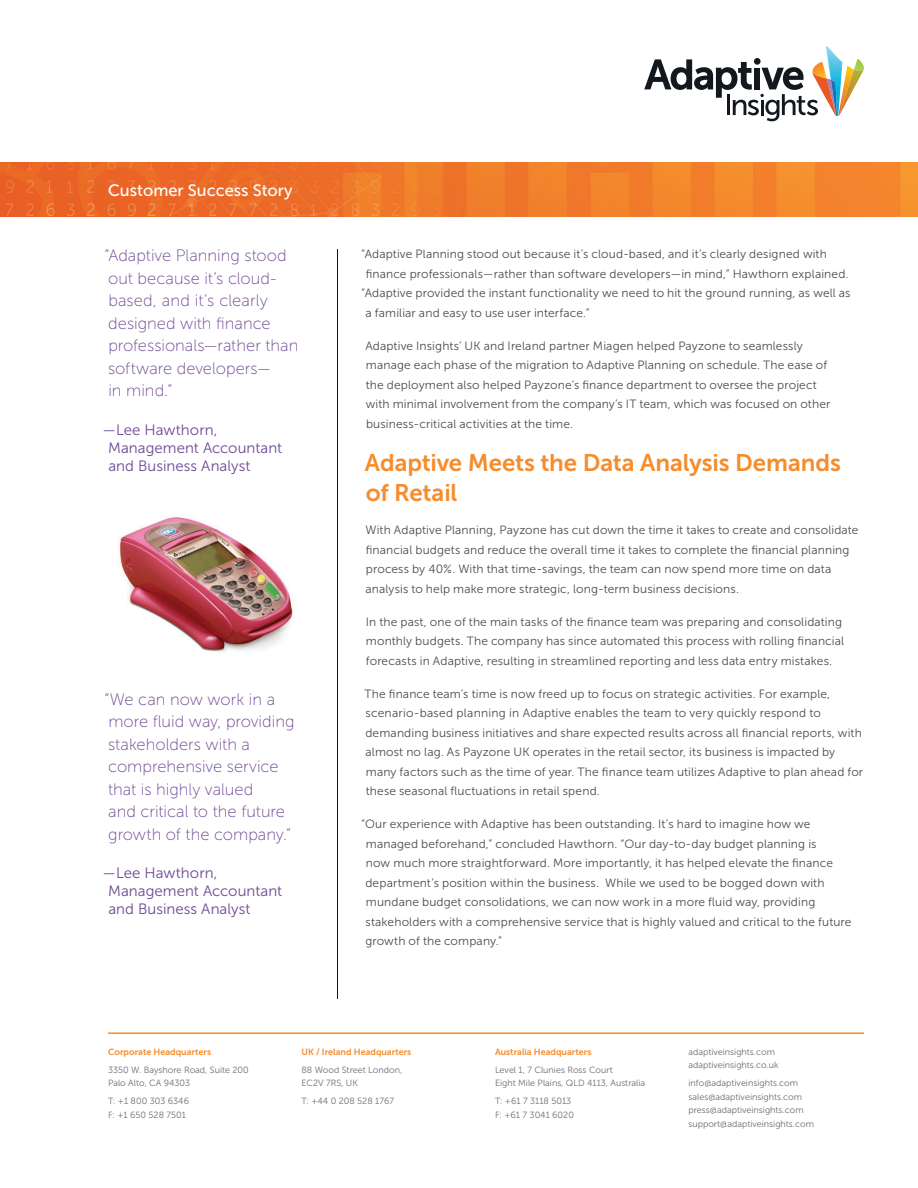
<style>
.page{position:relative;width:918px;height:1188px;background:#fff}
.page>*{position:absolute;margin:0;border:0;box-sizing:border-box;transform-origin:0 0}
.t1{font:24px/30px "Museo Sans 700";letter-spacing:-.005em;color:#f68c2c}
.t2{font:16.5px/22.5px "Museo Sans 100";color:#6f4795}
.t3{font:16.5px "Museo Sans 500";color:#fff}
.t4{font:15px/18px "Museo Sans 300";letter-spacing:.005em;color:#6f4795}
.t5{font:12px/19.5px "Museo Sans 300";letter-spacing:.01em;color:#4b4c4d}
.t6{font:9px/13.5px "Museo Sans 300";color:#6c6b71}
.t7{font:9px "Museo Sans 700";color:#f68c2c}
</style>
<div class="page">
<img style="left:0;top:162px;width:918px;height:55px">
<hr style="left:108px;top:1032px;width:756px;height:2px;background:#f68c2c">
<svg style="left:644px;top:46px;width:220px;height:75px"></svg>
<hr style="left:337px;top:249px;width:1px;height:750px;background:#0e171f">
<img style="left:119px;top:517px;width:174px;height:135px">
<h2 class="t3" style="left:108px;top:181px;width:186px">Customer Success Story</h2>
<h2 class="t2" style="left:104px;top:245px;width:196px">“Adaptive Planning stood out because it’s cloud&shy;based, and it’s clearly designed with finance professionals—rather than software developers—<br>in mind.”</h2>
<p class="t4" style="left:108px;top:421px;width:175px;text-indent:-6px">—Lee Hawthorn,<br>Management Accountant and Business Analyst</p>
<h2 class="t2" style="left:104px;top:688px;width:192px">“We can now work in a more fluid way, providing stakeholders with a comprehensive service that is highly valued<br>and critical to the future growth of the company.”</h2>
<p class="t4" style="left:108px;top:864px;width:175px;text-indent:-6px">—Lee Hawthorn,<br>Management Accountant and Business Analyst</p>
<p class="t5" style="left:361px;top:244px;width:467px">“Adaptive Planning stood out because it’s cloud-based, and it’s clearly designed with</p>
<p class="t5" style="left:366px;top:264px;width:484px">finance professionals—rather than software developers—in mind,” Hawthorn explained.</p>
<p class="t5" style="left:361px;top:283px;width:491px">“Adaptive provided the instant functionality we need to hit the ground running, as well as</p>
<p class="t5" style="left:366px;top:303px;width:226px">a familiar and easy to use user interface.”</p>
<p class="t5" style="left:365px;top:336px;width:467px">Adaptive Insights’ UK and Ireland partner Miagen helped Payzone to seamlessly manage each phase of the migration to Adaptive Planning on schedule. The ease of the deployment also helped Payzone’s finance department to oversee the project with minimal involvement from the company’s IT team, which was focused on other business-critical activities at the time.</p>
<h1 class="t1" style="left:365px;top:448px;width:477px">Adaptive Meets the Data Analysis Demands of Retail</h1>
<p class="t5" style="left:366px;top:520px;width:494px">With Adaptive Planning, Payzone has cut down the time it takes to create and consolidate financial budgets and reduce the overall time it takes to complete the financial planning process by 40%. With that time-savings, the team can now spend more time on data analysis to help make more strategic, long-term business decisions.</p>
<p class="t5" style="left:366px;top:612px;width:480px">In the past, one of the main tasks of the finance team was preparing and consolidating monthly budgets. The company has since automated this process with rolling financial forecasts in Adaptive, resulting in streamlined reporting and less data entry mistakes.</p>
<p class="t5" style="left:365px;top:684px;width:500px">The finance team’s time is now freed up to focus on strategic activities. For example, scenario-based planning in Adaptive enables the team to very quickly respond to demanding business initiatives and share expected results across all financial reports, with almost no lag. As Payzone UK operates in the retail sector, its business is impacted by many factors such as the time of year. The finance team utilizes Adaptive to plan ahead for these seasonal fluctuations in retail spend.</p>
<p class="t5" style="left:365px;top:814px;width:488px;text-indent:-4px">“Our experience with Adaptive has been outstanding. It’s hard to imagine how we managed beforehand,” concluded Hawthorn. “Our day-to-day budget planning is<br>now much more straightforward. More importantly, it has helped elevate the finance department’s position within the business. While we used to be bogged down with mundane budget consolidations, we can now work in a more fluid way, providing stakeholders with a comprehensive service that is highly valued and critical to the future growth of the company.”</p>
<p class="t7" style="left:108px;top:1047px;width:105px">Corporate Headquarters</p>
<p class="t6" style="left:108px;top:1063px;width:142px">3350 W. Bayshore Road, Suite 200<br>Palo Alto, CA 94303</p>
<p class="t6" style="left:108px;top:1095px;width:83px">T: +1 800 303 6346<br>F: +1 650 528 7501</p>
<p class="t7" style="left:302px;top:1047px;width:111px">UK / Ireland Headquarters</p>
<p class="t6" style="left:302px;top:1063px;width:102px">88 Wood Street London,<br>EC2V 7RS, UK</p>
<p class="t6" style="left:302px;top:1095px;width:94px">T: +44 0 208 528 1767</p>
<p class="t7" style="left:495px;top:1047px;width:98px">Australia Headquarters</p>
<p class="t6" style="left:495px;top:1063px;width:152px">Level 1, 7 Clunies Ross Court<br>Eight Mile Plains, QLD 4113, Australia</p>
<p class="t6" style="left:495px;top:1095px;width:80px">T: +61 7 3118 5013<br>F: +61 7 3041 6020</p>
<p class="t6" style="left:688px;top:1045px;width:92px">adaptiveinsights.com adaptiveinsights.co.uk</p>
<p class="t6" style="left:688px;top:1077px;width:127px">info@adaptiveinsights.com sales@adaptiveinsights.com press@adaptiveinsights.com support@adaptiveinsights.com</p>
</div>
